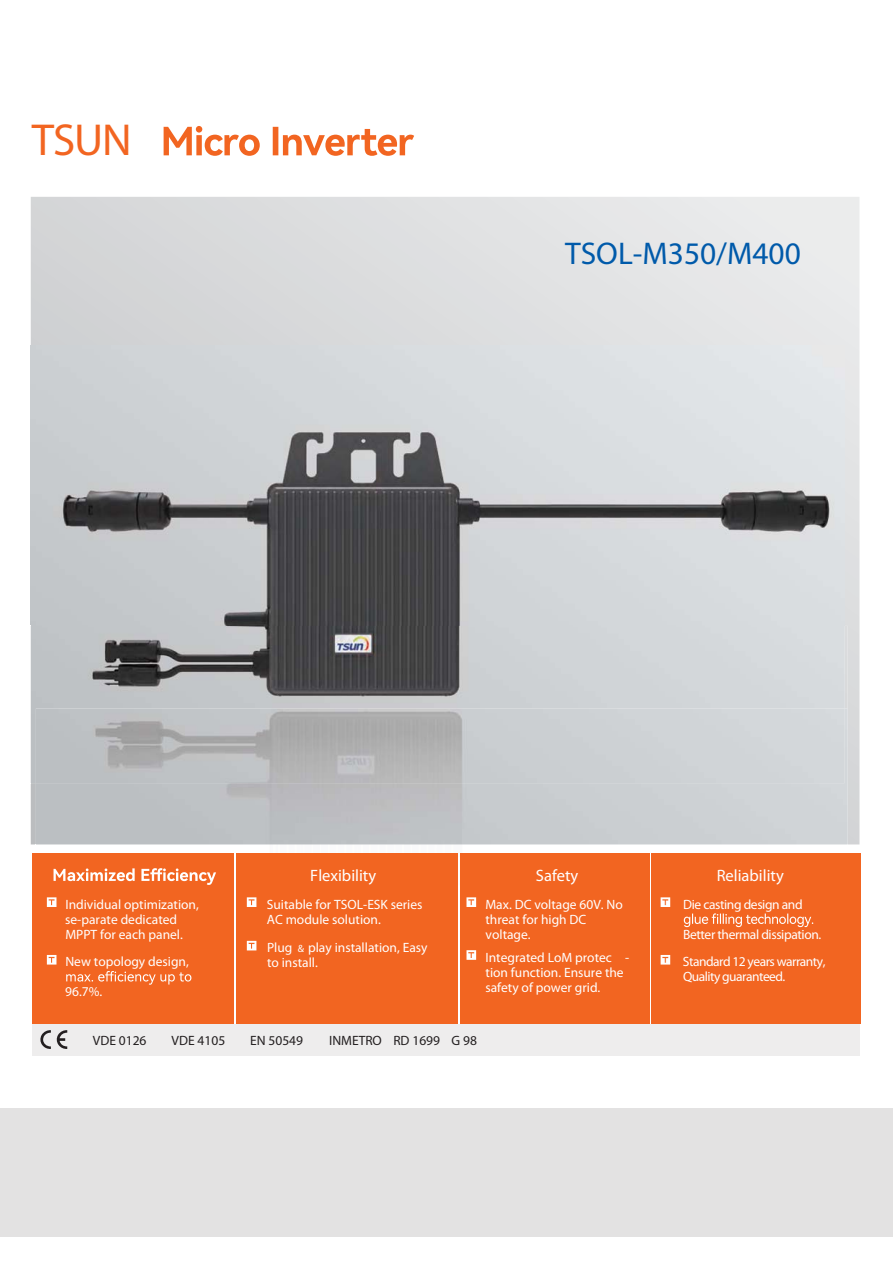
<style>
.page{position:relative;width:893px;height:1263px;background:#fff}
.page>*{position:absolute;margin:0;border:0;box-sizing:border-box;transform-origin:0 0}
.t1{font:45px "Harmony OS Sans Bold";color:#f26521}
.t2{font:31.5px "Harmony OS Sans Medium";color:#005aaa}
.t3{font:16.5px "Harmony OS Sans Bold";color:#fff}
.t4{font:13.5px/15px "Harmony OS Sans";color:#fff}
.t5{font:13.5px/27.6px "Harmony OS Sans";letter-spacing:-.03em;color:#fff}
.t6{font:13.5px "Harmony OS Sans Medium";color:#231f20}
.t7{font:13.5px "Harmony OS Sans";letter-spacing:-.04em;color:#fff}
.s1{font-size:10.5px}
</style>
<div class="page">
<svg style="left:31px;top:197px;width:828px;height:647px;background:#dedfe0"></svg>
<img style="left:30px;top:345px;width:1px;height:280px">
<img style="left:31px;top:345px;width:814px;height:281px">
<svg style="left:164px;top:126px;width:250px;height:30px"></svg>
<img style="left:32px;top:998px;width:816px;height:27px">
<img style="left:30px;top:784px;width:5px;height:61px">
<img style="left:31px;top:783px;width:5px;height:61px">
<img style="left:845px;top:626px;width:3px;height:82px">
<img style="left:30px;top:626px;width:815px;height:157px">
<img style="left:36px;top:708px;width:812px;height:290px">
<img style="left:36px;top:708px;width:809px;height:75px">
<div style="left:0;top:1109px;width:893px;height:128px;background:#e3e2e2"></div>
<div style="left:32px;top:1025px;width:828px;height:31px;background:#eeeded"></div>
<div style="left:460px;top:853px;width:189px;height:171px;background:#f26521"></div>
<div style="left:651px;top:853px;width:209px;height:171px;background:#f26521"></div>
<div style="left:236px;top:853px;width:222px;height:171px;background:#f26521"></div>
<div style="left:32px;top:853px;width:202px;height:171px;background:#f26521"></div>
<svg style="left:54px;top:868px;width:162px;height:17px"></svg>
<svg style="left:47px;top:897px;width:9px;height:10px"></svg>
<svg style="left:47px;top:955px;width:9px;height:10px"></svg>
<svg style="left:247px;top:897px;width:9px;height:10px"></svg>
<svg style="left:247px;top:941px;width:9px;height:9px"></svg>
<svg style="left:466px;top:897px;width:10px;height:10px"></svg>
<svg style="left:466px;top:950px;width:10px;height:10px"></svg>
<svg style="left:660px;top:897px;width:10px;height:10px"></svg>
<svg style="left:660px;top:955px;width:10px;height:10px"></svg>
<svg style="left:40px;top:1030px;width:27px;height:19px"></svg>
<svg style="left:66px;top:971px;width:125px;height:14px"></svg>
<svg style="left:684px;top:913px;width:129px;height:14px"></svg>
<h1 class="t1" style="left:32px;top:123px;width:101px">TSUN</h1>
<h2 class="t2" style="left:565px;top:235px;width:237px">TSOL-M350/M400</h2>
<p class="t3" style="left:310px;top:869px;width:67px">Flexibility</p>
<p class="t3" style="left:536px;top:869px;width:44px">Safety</p>
<p class="t3" style="left:717px;top:869px;width:69px">Reliability</p>
<p class="t4" style="left:65px;top:898px;width:135px">Individual optimization, se-parate dedicated<br>MPPT for each panel.</p>
<p class="t4" style="left:267px;top:898px;width:157px">Suitable for TSOL-ESK series<br>AC module solution.</p>
<p class="t4" style="left:485px;top:898px;width:139px">Max. DC voltage 60V. No threat for high DC voltage.</p>
<p class="t5" style="left:683px;top:891px;width:121px">Die casting design and</p>
<p class="t5" style="left:683px;top:921px;width:144px">Better thermal dissipation.<br>Standard 12 years warranty,</p>
<p class="t7" style="left:683px;top:972px;width:104px">Quality guaranteed.</p>
<p class="t4" style="left:267px;top:941px;width:162px">Plug <span class="s1">&amp;</span> play installation, Easy to install.</p>
<p class="t4" style="left:485px;top:951px;width:145px">Integrated LoM protec - tion function. Ensure the safety of power grid.</p>
<p class="t4" style="left:65px;top:955px;width:125px">New topology design,</p>
<p class="t4" style="left:65px;top:985px;width:39px">96.7%.</p>
<p class="t6" style="left:93px;top:1033px;width:55px">VDE 0126</p>
<p class="t6" style="left:172px;top:1033px;width:55px">VDE 4105</p>
<p class="t6" style="left:250px;top:1033px;width:54px">EN 50549</p>
<p class="t6" style="left:329px;top:1033px;width:149px">INMETRO RD 1699 G 98</p>
</div>
